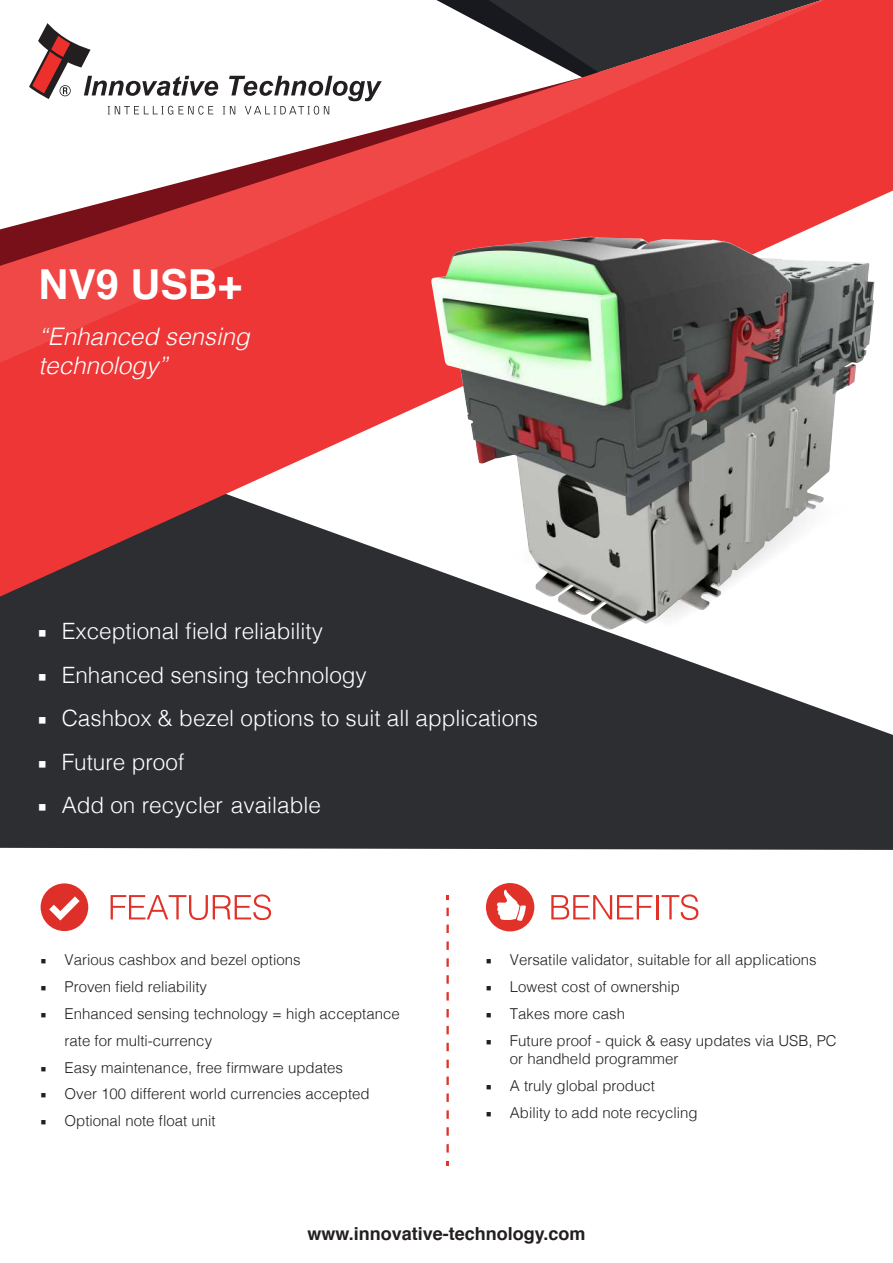
<style>
.page{position:relative;width:893px;height:1263px;background:#fff}
.page>*{position:absolute;margin:0;border:0;box-sizing:border-box;transform-origin:0 0}
.t1{font:700 41.4px "Helvetica";color:#fff}
.t2{font:italic 300 24.15px/29.1px "Helvetica";color:#fff}
.t3{font:300 22.5px "Helvetica";color:#fff}
.t4{font:700 18px "Helvetica";color:#231f20}
.t5{font:300 15px/27px "Helvetica";color:#231f20}
.s1{font-family:"Minion Pro";font-weight:400}
</style>
<div class="page">
<div style="left:0;top:597px;width:893px;height:253px;background:#2c2e32"></div>
<svg style="left:0;top:0;width:893px;height:597px;background:#c55050"></svg>
<svg style="left:0;top:0;width:825px;height:363px;fill:#ee3636"></svg>
<svg style="left:446px;top:895px;width:3px;height:4px"></svg>
<svg style="left:446px;top:1144px;width:3px;height:8px"></svg>
<svg style="left:446px;top:1127px;width:3px;height:9px"></svg>
<svg style="left:446px;top:1110px;width:3px;height:9px"></svg>
<svg style="left:446px;top:1093px;width:3px;height:9px"></svg>
<svg style="left:446px;top:1076px;width:3px;height:9px"></svg>
<svg style="left:446px;top:1060px;width:3px;height:8px"></svg>
<svg style="left:446px;top:1043px;width:3px;height:8px"></svg>
<svg style="left:446px;top:1026px;width:3px;height:8px"></svg>
<svg style="left:446px;top:1009px;width:3px;height:8px"></svg>
<svg style="left:446px;top:992px;width:3px;height:8px"></svg>
<svg style="left:446px;top:975px;width:3px;height:9px"></svg>
<svg style="left:446px;top:958px;width:3px;height:9px"></svg>
<svg style="left:446px;top:941px;width:3px;height:9px"></svg>
<svg style="left:446px;top:924px;width:3px;height:9px"></svg>
<svg style="left:446px;top:908px;width:3px;height:8px"></svg>
<svg style="left:446px;top:1161px;width:3px;height:4px"></svg>
<svg style="left:29px;top:0;width:792px;height:115px"></svg>
<svg style="left:111px;top:894px;width:160px;height:26px"></svg>
<svg style="left:41px;top:883px;width:47px;height:48px"></svg>
<svg style="left:551px;top:895px;width:101px;height:24px"></svg>
<hr style="left:656px;top:895px;width:2px;height:24px;background:#e13229">
<svg style="left:662px;top:894px;width:36px;height:26px"></svg>
<svg style="left:486px;top:883px;width:48px;height:48px"></svg>
<img style="left:417px;top:202px;width:475px;height:457px">
<h1 class="t1" style="left:38px;top:251px;width:205px">NV9 USB+</h1>
<h2 class="t2" style="left:38px;top:320px;width:213px">“Enhanced sensing technology”</h2>
<h3 class="t3" style="left:38px;top:612px;width:287px"><span class="s1">■</span> Exceptional field reliability</h3>
<h3 class="t3" style="left:38px;top:655px;width:331px"><span class="s1">■</span> Enhanced sensing technology</h3>
<h3 class="t3" style="left:38px;top:699px;width:502px"><span class="s1">■</span> Cashbox &amp; bezel options to suit all applications</h3>
<h3 class="t3" style="left:38px;top:742px;width:148px"><span class="s1">■</span> Future proof</h3>
<h3 class="t3" style="left:38px;top:786px;width:285px"><span class="s1">■</span> Add on recycler available</h3>
<p class="t5" style="left:41px;top:945px;width:261px"><span class="s1">■</span> Various cashbox and bezel options</p>
<p class="t5" style="left:41px;top:972px;width:168px"><span class="s1">■</span> Proven field reliability</p>
<p class="t5" style="left:65px;top:999px;width:337px;text-indent:-24px"><span class="s1">■</span> Enhanced sensing technology = high acceptance rate for multi-currency</p>
<p class="t5" style="left:41px;top:1053px;width:304px"><span class="s1">■</span> Easy maintenance, free firmware updates</p>
<p class="t5" style="left:41px;top:1079px;width:331px"><span class="s1">■</span> Over 100 different world currencies accepted</p>
<p class="t5" style="left:41px;top:1106px;width:176px"><span class="s1">■</span> Optional note float unit</p>
<p class="t5" style="left:486px;top:945px;width:332px"><span class="s1">■</span> Versatile validator, suitable for all applications</p>
<p class="t5" style="left:486px;top:972px;width:196px"><span class="s1">■</span> Lowest cost of ownership</p>
<p class="t5" style="left:486px;top:999px;width:141px"><span class="s1">■</span> Takes more cash</p>
<p class="t5" style="left:510px;top:1031px;width:328px;line-height:18px;text-indent:-24px"><span class="s1">■</span> Future proof - quick &amp; easy updates via USB, PC or handheld programmer</p>
<p class="t5" style="left:486px;top:1071px;width:171px"><span class="s1">■</span> A truly global product</p>
<p class="t5" style="left:486px;top:1098px;width:213px"><span class="s1">■</span> Ability to add note recycling</p>
<p class="t4" style="left:307px;top:1219px;width:280px">www.innovative-technology.com</p>
</div>
